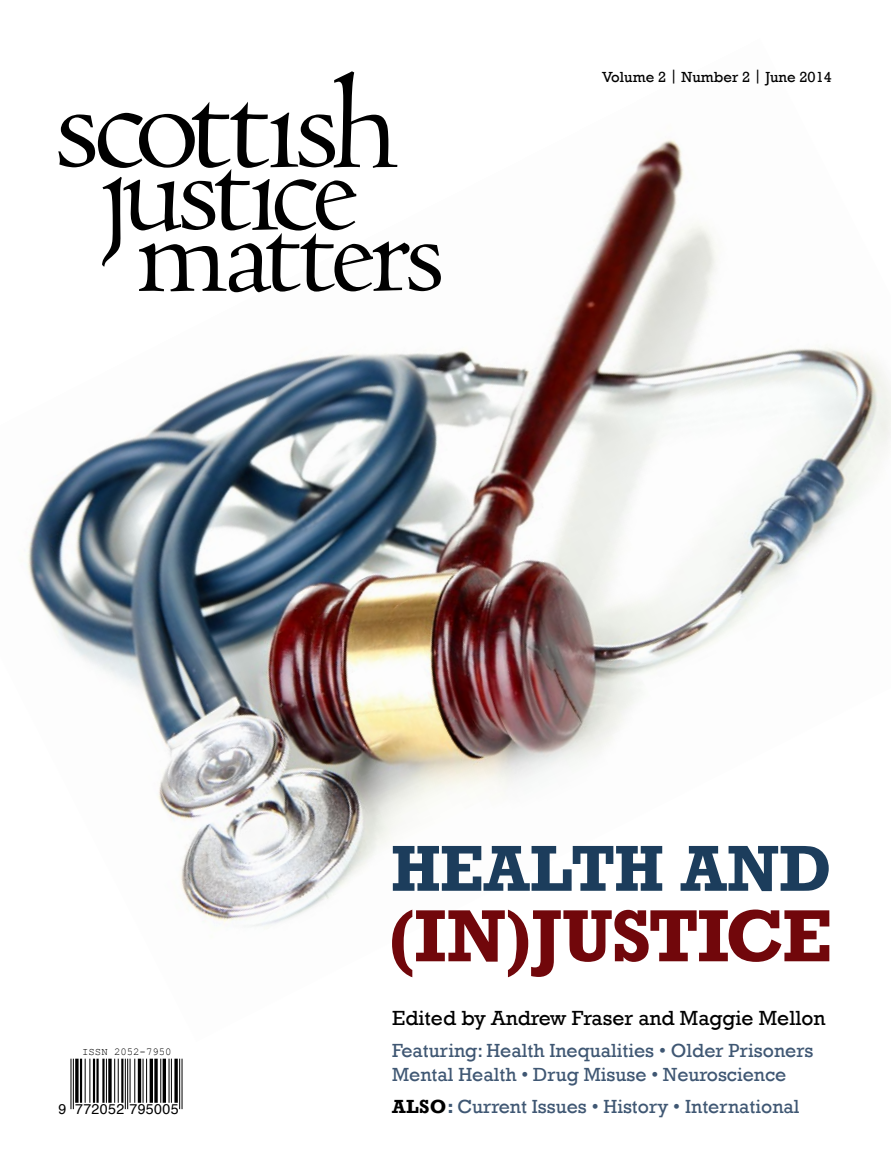
<style>
.page{position:relative;width:891px;height:1161px;background:#fff}
.page>*{position:absolute;margin:0;border:0;box-sizing:border-box;transform-origin:0 0}
.t1{font:700 75px "Rockwell";letter-spacing:-.02em;color:#71070b}
.t2{font:700 66px "Rockwell";color:#1c3d5c}
.t3{font:21px "Rockwell";color:#000}
.t4{font:19.5px/23.4px "Rockwell";color:#3f5773}
.t5{font:15px "Rockwell";color:#000}
.t6{font:14.25px "Helvetica";letter-spacing:.025em;color:#000}
.t7{font:10.65px "Courier New";color:#000}
.s1{font-weight:700;color:#000}
.s2{font-weight:700}
</style>
<div class="page">
<img style="left:27px;top:140px;width:864px;height:787px">
<svg style="left:75px;top:1087px;width:4px;height:16px"></svg>
<hr style="left:96px;top:1085px;width:3px;height:18px;background:#000">
<hr style="left:102px;top:1085px;width:3px;height:18px;background:#000">
<svg style="left:108px;top:1087px;width:4px;height:16px"></svg>
<hr style="left:138px;top:1085px;width:3px;height:18px;background:#000">
<hr style="left:150px;top:1085px;width:3px;height:18px;background:#000">
<svg style="left:154px;top:1087px;width:4px;height:16px"></svg>
<hr style="left:163px;top:1085px;width:3px;height:18px;background:#000">
<svg style="left:174px;top:1087px;width:4px;height:16px"></svg>
<svg style="left:70px;top:1058px;width:113px;height:29px"></svg>
<svg style="left:70px;top:1059px;width:4px;height:50px"></svg>
<svg style="left:75px;top:1059px;width:4px;height:28px"></svg>
<svg style="left:80px;top:1059px;width:15px;height:44px"></svg>
<hr style="left:93px;top:1059px;width:2px;height:28px;background:#000">
<hr style="left:96px;top:1059px;width:3px;height:28px;background:#000">
<hr style="left:102px;top:1059px;width:3px;height:28px;background:#000">
<svg style="left:106px;top:1059px;width:1px;height:44px"></svg>
<svg style="left:108px;top:1059px;width:4px;height:28px"></svg>
<svg style="left:114px;top:1059px;width:21px;height:50px"></svg>
<hr style="left:138px;top:1059px;width:3px;height:28px;background:#000">
<svg style="left:143px;top:1059px;width:4px;height:44px"></svg>
<hr style="left:150px;top:1059px;width:3px;height:28px;background:#000">
<svg style="left:154px;top:1059px;width:4px;height:28px"></svg>
<svg style="left:160px;top:1059px;width:1px;height:44px"></svg>
<hr style="left:163px;top:1059px;width:3px;height:28px;background:#000">
<svg style="left:169px;top:1059px;width:3px;height:44px"></svg>
<svg style="left:174px;top:1059px;width:4px;height:28px"></svg>
<svg style="left:179px;top:1059px;width:4px;height:50px"></svg>
<svg style="left:58px;top:71px;width:383px;height:221px"></svg>
<p class="t5" style="left:602px;top:68px;width:231px">Volume 2 | Number 2 | June 2014</p>
<p class="t7" style="left:82px;top:1045px;width:91px">ISSN 2052-7950</p>
<p class="t6" style="left:59px;top:1098px;width:122px">9 772052 795005</p>
<h2 class="t2" style="left:391px;top:829px;width:443px">HEALTH AND</h2>
<h1 class="t1" style="left:389px;top:891px;width:445px">(IN)JUSTICE</h1>
<p class="t3" style="left:392px;top:1006px;width:435px">Edited by Andrew Fraser and Maggie Mellon</p>
<p class="t4" style="left:392px;top:1039px;width:423px">Featuring: Health Inequalities • Older Prisoners<br>Mental Health • Drug Misuse • Neuroscience</p>
<p class="t4" style="left:392px;top:1095px;width:409px"><span class="s1">ALSO</span><span class="s2">:</span> Current Issues • History • International</p>
</div>
